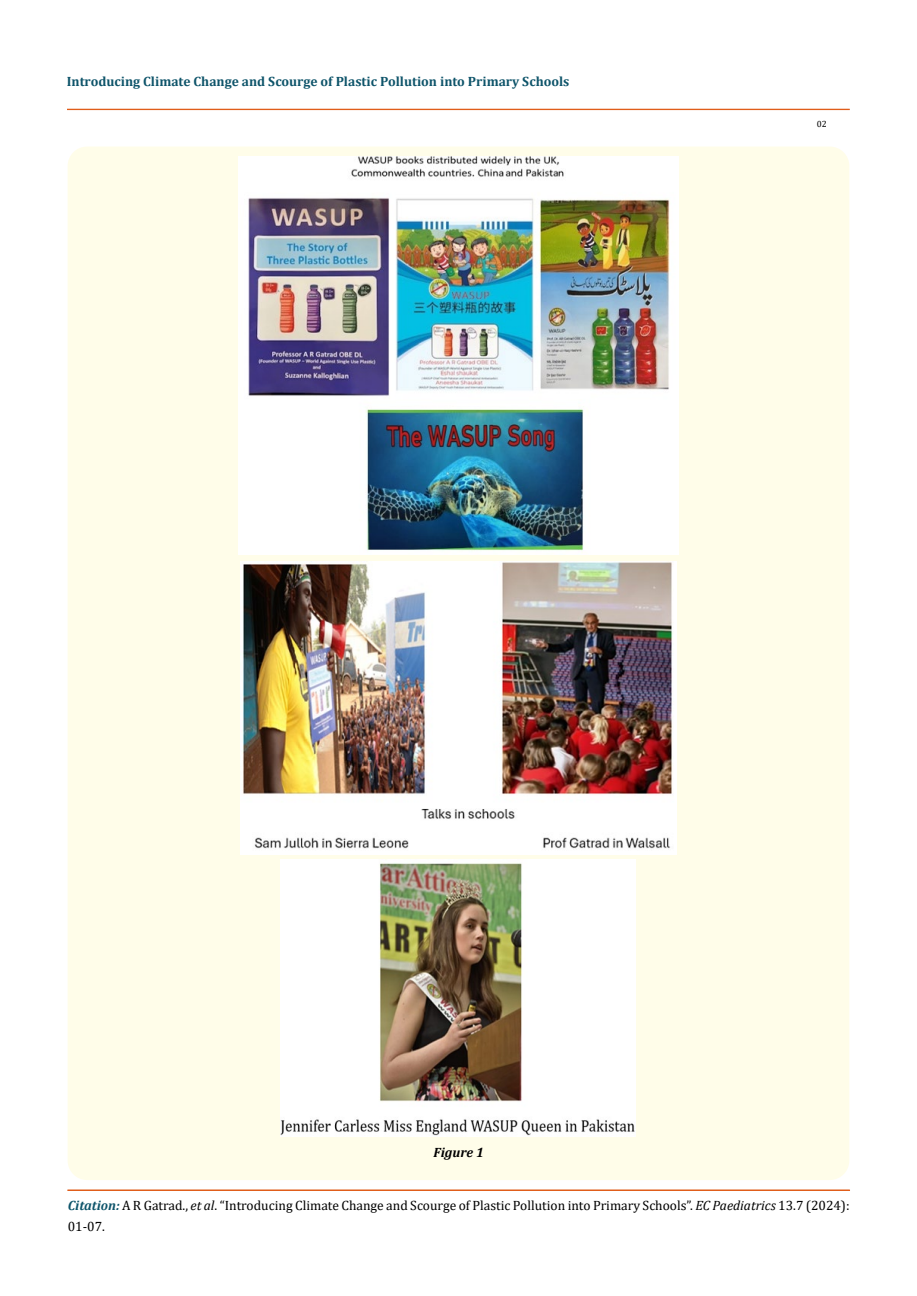
<style>
.page{position:relative;width:917px;height:1296px;background:#fff}
.page>*{position:absolute;margin:0;border:0;box-sizing:border-box;transform-origin:0 0}
.t1{font:13.5px/21px "Cambria";color:#000}
.t2{font:700 13.5px "Cambria";color:#0e546a}
.t3{font:italic 700 13.5px "Cambria";color:#000}
.t4{font:9px "Cambria";color:#000}
.s1{font-weight:700;font-style:italic;color:#0e546a}
.s2{font-style:italic}
</style>
<div class="page">
<div style="left:67px;top:109px;width:782px;height:1px;border:1px solid #e05d1a"></div>
<div style="left:68px;top:1190px;width:781px;height:1px;border:1px solid #e05d1a"></div>
<div style="left:68px;top:147px;width:781px;height:1033px;background:#fffde9;border-radius:19px"></div>
<img style="left:238px;top:157px;width:440px;height:398px">
<img style="left:240px;top:561px;width:436px;height:294px">
<img style="left:281px;top:859px;width:355px;height:277px">
<p class="t2" style="left:67px;top:72px;width:504px">Introducing Climate Change and Scourge of Plastic Pollution into Primary Schools</p>
<p class="t4" style="left:816px;top:118px;width:11px">02</p>
<p class="t3" style="left:433px;top:1143px;width:52px">Figure 1</p>
<p class="t1" style="left:68px;top:1195px;width:783px"><span class="s1">Citation:</span> A R Gatrad., <span class="s2">et al</span>. “Introducing Climate Change and Scourge of Plastic Pollution into Primary Schools”. <span class="s2">EC Paediatrics</span> 13.7 (2024):<br>01-07.</p>
</div>
